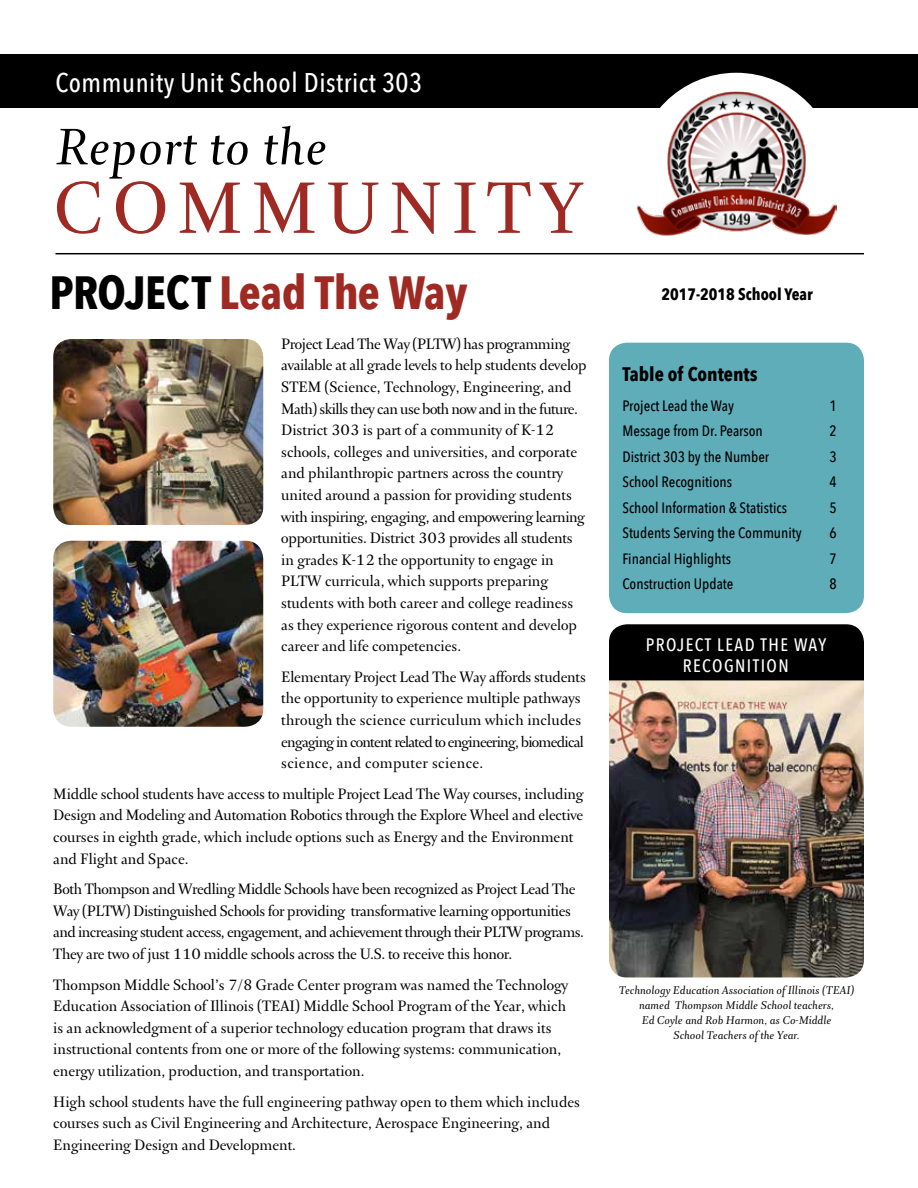
<style>
.page{position:relative;width:918px;height:1188px;background:#fff}
.page>*{position:absolute;margin:0;border:0;box-sizing:border-box;transform-origin:0 0}
.t1{font:87px "Arnhem Fine";letter-spacing:.1em;color:#9e2a23}
.t2{font:italic 61.5px "Arnhem Fine";letter-spacing:.01em;color:#000}
.t3{font:700 46.5px "Avenir Next Condensed";letter-spacing:-.01em;color:#9e2a23}
.t4{font:500 27px "Avenir Next Condensed";letter-spacing:.02em;color:#fff}
.t5{font:700 19.5px "Avenir Next Condensed";color:#000}
.t6{font:18px/21.6px "Arnhem Fine";color:#000}
.t7{font:18px/21.6px "Arnhem Fine";letter-spacing:-.02em;color:#000}
.t8{font:500 18px/21.6px "Avenir Next Condensed";letter-spacing:.08em;color:#fff;text-align:center}
.t9{font:700 16.5px "Avenir Next Condensed";color:#000}
.t10{font:500 15px "Avenir Next Condensed";color:#000}
.t11{font:italic 13.5px/15px "Arnhem Fine";color:#000;text-align:center}
.s1{color:#000}
</style>
<div class="page">
<div style="left:609px;top:343px;width:255px;height:270px;background:#5fadb9;border-radius:18px"></div>
<div style="left:0;top:54px;width:918px;height:54px;background:#000"></div>
<div style="left:636px;top:73px;width:201px;height:201px;background:#fff;border-radius:50%"></div>
<img style="left:636px;top:91px;width:201px;height:144px">
<img style="left:609px;top:680px;width:255px;height:297px">
<div style="left:609px;top:624px;width:255px;height:56px;background:#000"></div>
<img style="left:53px;top:339px;width:210px;height:186px">
<img style="left:53px;top:541px;width:210px;height:186px">
<hr style="left:56px;top:253px;width:808px;height:1px;background:#000">
<h3 class="t4" style="left:56px;top:66px;width:368px">Community Unit School District 303</h3>
<h2 class="t2" style="left:56px;top:118px;width:273px">Report to the</h2>
<h1 class="t1" style="left:54px;top:167px;width:530px">COMMUNITY</h1>
<h3 class="t3" style="left:50px;top:265px;width:420px"><span class="s1">PROJECT</span> Lead The Way</h3>
<p class="t6" style="left:281px;top:334px;width:307px">Project Lead The Way (PLTW) has programming available at all grade levels to help students develop STEM (Science, Technology, Engineering, and Math) skills they can use both now and in the future.<br>District 303 is part of a community of K-12 schools, colleges and universities, and corporate and philanthropic partners across the country united around a passion for providing students with inspiring, engaging, and empowering learning opportunities. District 303 provides all students in grades K-12 the opportunity to engage in PLTW curricula, which supports preparing students with both career and college readiness as they experience rigorous content and develop career and life competencies.</p>
<p class="t6" style="left:281px;top:667px;width:306px">Elementary Project Lead The Way affords students the opportunity to experience multiple pathways through the science curriculum which includes engaging in content related to engineering, biomedical science, and computer science.</p>
<p class="t6" style="left:53px;top:784px;width:532px">Middle school students have access to multiple Project Lead The Way courses, including Design and Modeling and Automation Robotics through the Explore Wheel and elective courses in eighth grade, which include options such as Energy and the Environment and Flight and Space.</p>
<p class="t7" style="left:53px;top:879px;width:532px">Both Thompson and Wredling Middle Schools have been recognized as Project Lead The Way (PLTW) Distinguished Schools for providing transformative learning opportunities and increasing student access, engagement, and achievement through their PLTW programs.<br>They are two of just 110 middle schools across the U.S. to receive this honor.</p>
<p class="t6" style="left:53px;top:975px;width:517px">Thompson Middle School’s 7/8 Grade Center program was named the Technology Education Association of Illinois (TEAI) Middle School Program of the Year, which is an acknowledgment of a superior technology education program that draws its instructional contents from one or more of the following systems: communication, energy utilization, production, and transportation.</p>
<p class="t6" style="left:53px;top:1092px;width:528px">High school students have the full engineering pathway open to them which includes courses such as Civil Engineering and Architecture, Aerospace Engineering, and<br>Engineering Design and Development.</p>
<p class="t9" style="left:662px;top:284px;width:153px">2017-2018 School Year</p>
<p class="t5" style="left:622px;top:362px;width:137px">Table of Contents</p>
<p class="t10" style="left:622px;top:397px;width:113px">Project Lead the Way</p>
<p class="t10" style="left:830px;top:397px;width:9px">1</p>
<p class="t10" style="left:622px;top:422px;width:142px">Message from Dr. Pearson</p>
<p class="t10" style="left:830px;top:422px;width:9px">2</p>
<p class="t10" style="left:622px;top:448px;width:148px">District 303 by the Number</p>
<p class="t10" style="left:830px;top:448px;width:9px">3</p>
<p class="t10" style="left:622px;top:473px;width:111px">School Recognitions</p>
<p class="t10" style="left:830px;top:473px;width:9px">4</p>
<p class="t10" style="left:622px;top:499px;width:166px">School Information &amp; Statistics</p>
<p class="t10" style="left:830px;top:499px;width:9px">5</p>
<p class="t10" style="left:622px;top:524px;width:181px">Students Serving the Community</p>
<p class="t10" style="left:830px;top:524px;width:9px">6</p>
<p class="t10" style="left:622px;top:550px;width:110px">Financial Highlights</p>
<p class="t10" style="left:830px;top:550px;width:9px">7</p>
<p class="t10" style="left:622px;top:575px;width:112px">Construction Update</p>
<p class="t10" style="left:830px;top:575px;width:9px">8</p>
<p class="t8" style="left:646px;top:633px;width:182px">PROJECT LEAD THE WAY<br>RECOGNITION</p>
<p class="t11" style="left:619px;top:983px;width:237px">Technology Education Association of Illinois (TEAI) named Thompson Middle School teachers,<br>Ed Coyle and Rob Harmon, as Co-Middle<br>School Teachers of the Year.</p>
</div>
